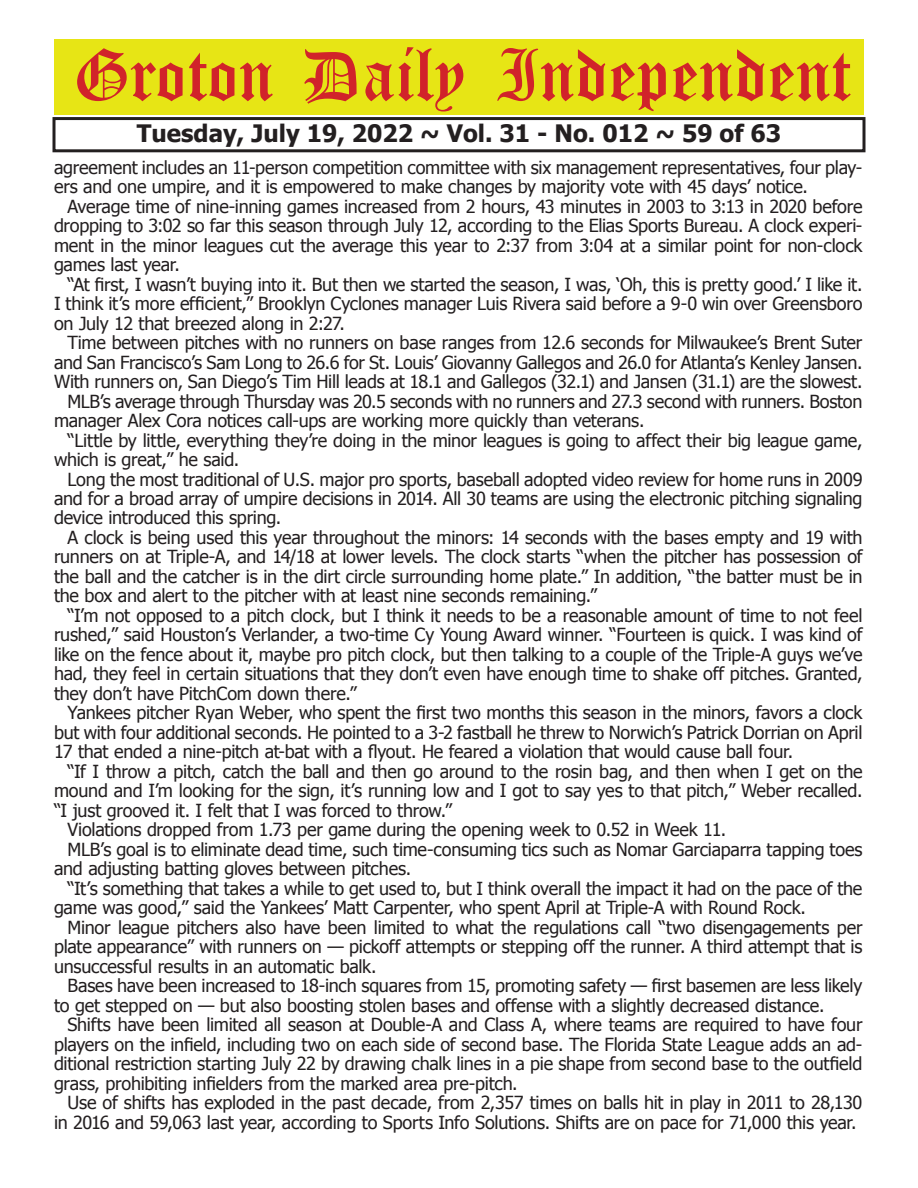
<style>
.page{position:relative;width:918px;height:1188px;background:#fff}
.page>*{position:absolute;margin:0;border:0;box-sizing:border-box;transform-origin:0 0}
.t1{font:54px "Old English Five";color:#d1232a}
.t2{font:700 24px "Tahoma";color:#231f20}
.t3{font:18px/19.5px "Tahoma";letter-spacing:-.01em;color:#231f20;text-align:justify}
</style>
<div class="page">
<div style="left:52px;top:117px;width:814px;height:35px;border:3px solid #231f20"></div>
<div style="left:54px;top:40px;width:810px;height:75px;background:#e7e515"></div>
<h1 class="t1" style="left:73px;top:50px;width:779px">Groton Daily Independent</h1>
<h2 class="t2" style="left:137px;top:116px;width:646px">Tuesday, July 19, 2022 ~ Vol. 31 - No. 012 ~ 59 of 63</h2>
<p class="t3" style="left:54px;top:156px;width:810px">agreement includes an 11-person competition committee with six management representatives, four play&shy;ers and one umpire, and it is empowered to make changes by majority vote with 45 days’ notice.</p>
<p class="t3" style="left:54px;top:195px;width:810px;text-indent:14px">Average time of nine-inning games increased from 2 hours, 43 minutes in 2003 to 3:13 in 2020 before dropping to 3:02 so far this season through July 12, according to the Elias Sports Bureau. A clock experi&shy;ment in the minor leagues cut the average this year to 2:37 from 3:04 at a similar point for non-clock games last year.</p>
<p class="t3" style="left:54px;top:273px;width:810px;text-indent:14px">“At first, I wasn’t buying into it. But then we started the season, I was, ‘Oh, this is pretty good.’ I like it.<br>I think it’s more efficient,” Brooklyn Cyclones manager Luis Rivera said before a 9-0 win over Greensboro on July 12 that breezed along in 2:27.</p>
<p class="t3" style="left:68px;top:332px;width:796px">Time between pitches with no runners on base ranges from 12.6 seconds for Milwaukee’s Brent Suter</p>
<p class="t3" style="left:54px;top:351px;width:810px">and San Francisco’s Sam Long to 26.6 for St. Louis’ Giovanny Gallegos and 26.0 for Atlanta’s Kenley Jansen.</p>
<p class="t3" style="left:54px;top:371px;width:810px">With runners on, San Diego’s Tim Hill leads at 18.1 and Gallegos (32.1) and Jansen (31.1) are the slowest.</p>
<p class="t3" style="left:68px;top:390px;width:796px">MLB’s average through Thursday was 20.5 seconds with no runners and 27.3 second with runners. Boston</p>
<p class="t3" style="left:54px;top:410px;width:592px">manager Alex Cora notices call-ups are working more quickly than veterans.</p>
<p class="t3" style="left:68px;top:429px;width:796px">“Little by little, everything they’re doing in the minor leagues is going to affect their big league game,</p>
<p class="t3" style="left:54px;top:449px;width:187px">which is great,” he said.</p>
<p class="t3" style="left:68px;top:468px;width:797px">Long the most traditional of U.S. major pro sports, baseball adopted video review for home runs in 2009</p>
<p class="t3" style="left:54px;top:488px;width:810px">and for a broad array of umpire decisions in 2014. All 30 teams are using the electronic pitching signaling</p>
<p class="t3" style="left:54px;top:507px;width:229px">device introduced this spring.</p>
<p class="t3" style="left:68px;top:527px;width:797px">A clock is being used this year throughout the minors: 14 seconds with the bases empty and 19 with</p>
<p class="t3" style="left:54px;top:546px;width:810px">runners on at Triple-A, and 14/18 at lower levels. The clock starts “when the pitcher has possession of</p>
<p class="t3" style="left:54px;top:566px;width:810px">the ball and the catcher is in the dirt circle surrounding home plate.” In addition, “the batter must be in</p>
<p class="t3" style="left:54px;top:585px;width:545px">the box and alert to the pitcher with at least nine seconds remaining.”</p>
<p class="t3" style="left:68px;top:605px;width:797px">“I’m not opposed to a pitch clock, but I think it needs to be a reasonable amount of time to not feel</p>
<p class="t3" style="left:54px;top:624px;width:810px">rushed,” said Houston’s Verlander, a two-time Cy Young Award winner. “Fourteen is quick. I was kind of</p>
<p class="t3" style="left:54px;top:644px;width:810px">like on the fence about it, maybe pro pitch clock, but then talking to a couple of the Triple-A guys we’ve</p>
<p class="t3" style="left:54px;top:663px;width:810px">had, they feel in certain situations that they don’t even have enough time to shake off pitches. Granted,</p>
<p class="t3" style="left:54px;top:683px;width:304px">they don’t have PitchCom down there.”</p>
<p class="t3" style="left:68px;top:702px;width:796px">Yankees pitcher Ryan Weber, who spent the first two months this season in the minors, favors a clock</p>
<p class="t3" style="left:54px;top:722px;width:810px">but with four additional seconds. He pointed to a 3-2 fastball he threw to Norwich’s Patrick Dorrian on April</p>
<p class="t3" style="left:54px;top:741px;width:741px">17 that ended a nine-pitch at-bat with a flyout. He feared a violation that would cause ball four.</p>
<p class="t3" style="left:68px;top:761px;width:797px">“If I throw a pitch, catch the ball and then go around to the rosin bag, and then when I get on the</p>
<p class="t3" style="left:54px;top:780px;width:810px">mound and I’m looking for the sign, it’s running low and I got to say yes to that pitch,” Weber recalled.</p>
<p class="t3" style="left:54px;top:800px;width:400px">“I just grooved it. I felt that I was forced to throw.”</p>
<p class="t3" style="left:68px;top:819px;width:660px">Violations dropped from 1.73 per game during the opening week to 0.52 in Week 11.</p>
<p class="t3" style="left:68px;top:839px;width:797px">MLB’s goal is to eliminate dead time, such time-consuming tics such as Nomar Garciaparra tapping toes</p>
<p class="t3" style="left:54px;top:858px;width:359px">and adjusting batting gloves between pitches.</p>
<p class="t3" style="left:68px;top:878px;width:796px">“It’s something that takes a while to get used to, but I think overall the impact it had on the pace of the</p>
<p class="t3" style="left:54px;top:897px;width:754px">game was good,” said the Yankees’ Matt Carpenter, who spent April at Triple-A with Round Rock.</p>
<p class="t3" style="left:68px;top:917px;width:797px">Minor league pitchers also have been limited to what the regulations call “two disengagements per</p>
<p class="t3" style="left:54px;top:936px;width:810px">plate appearance” with runners on — pickoff attempts or stepping off the runner. A third attempt that is</p>
<p class="t3" style="left:54px;top:956px;width:324px">unsuccessful results in an automatic balk.</p>
<p class="t3" style="left:68px;top:975px;width:797px">Bases have been increased to 18-inch squares from 15, promoting safety — first basemen are less likely</p>
<p class="t3" style="left:54px;top:995px;width:772px">to get stepped on — but also boosting stolen bases and offense with a slightly decreased distance.</p>
<p class="t3" style="left:68px;top:1014px;width:796px">Shifts have been limited all season at Double-A and Class A, where teams are required to have four</p>
<p class="t3" style="left:54px;top:1034px;width:810px">players on the infield, including two on each side of second base. The Florida State League adds an ad-</p>
<p class="t3" style="left:54px;top:1053px;width:810px">ditional restriction starting July 22 by drawing chalk lines in a pie shape from second base to the outfield</p>
<p class="t3" style="left:54px;top:1073px;width:465px">grass, prohibiting infielders from the marked area pre-pitch.</p>
<p class="t3" style="left:68px;top:1092px;width:796px">Use of shifts has exploded in the past decade, from 2,357 times on balls hit in play in 2011 to 28,130</p>
<p class="t3" style="left:54px;top:1112px;width:804px">in 2016 and 59,063 last year, according to Sports Info Solutions. Shifts are on pace for 71,000 this year.</p>
</div>
